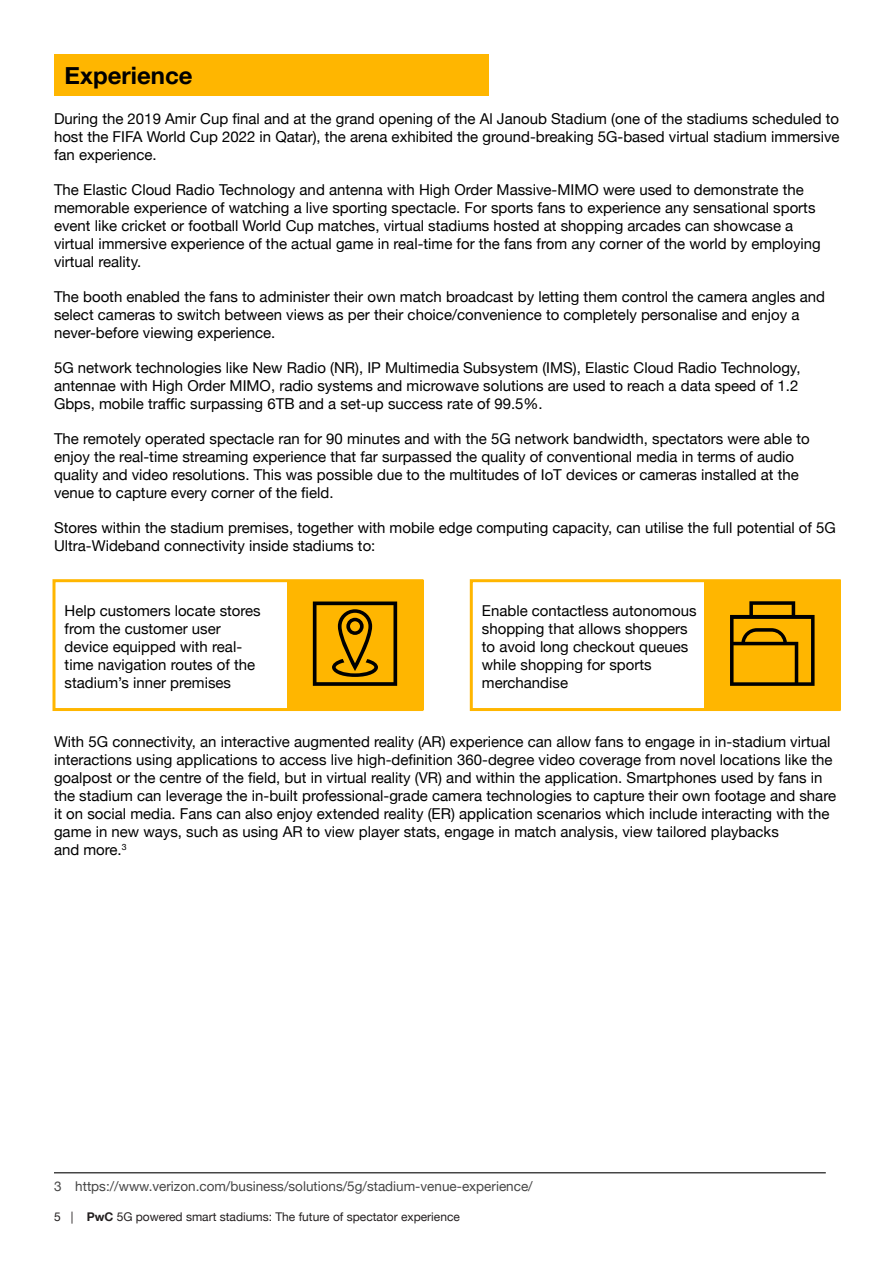
<style>
.page{position:relative;width:893px;height:1263px;background:#fff}
.page>*{position:absolute;margin:0;border:0;box-sizing:border-box;transform-origin:0 0}
.Body{font:700 24px "Helvetica Neue";color:#000}
.Body-2{font:15px/18px "Helvetica Neue";color:#000}
.Body-3{font:13.5px "Helvetica Neue";color:#464646}
.t1{font:12px "Helvetica Neue";color:#231f20}
.s1{font-weight:700}
</style>
<div class="page">
<div style="left:54px;top:54px;width:434px;height:41px;background:#ffb600"></div>
<hr style="left:54px;top:1172px;width:772px;height:1px;background:#464646">
<div style="left:52px;top:579px;width:371px;height:132px;border:3px solid #ffb600"></div>
<div style="left:470px;top:579px;width:371px;height:132px;border:3px solid #ffb600"></div>
<div style="left:287px;top:580px;width:136px;height:130px;background:#ffb600"></div>
<div style="left:704px;top:580px;width:137px;height:130px;background:#ffb600"></div>
<svg style="left:313px;top:601px;width:84px;height:85px"></svg>
<svg style="left:730px;top:601px;width:84px;height:85px"></svg>
<p class="Body" style="left:65px;top:56px;width:129px">Experience</p>
<p class="Body-2" style="left:54px;top:110px;width:787px;text-align:justify">During the 2019 Amir Cup final and at the grand opening of the Al Janoub Stadium (one of the stadiums scheduled to host the FIFA World Cup 2022 in Qatar), the arena exhibited the ground-breaking 5G-based virtual stadium immersive fan experience.</p>
<p class="Body-2" style="left:54px;top:181px;width:768px">The Elastic Cloud Radio Technology and antenna with High Order Massive-MIMO were used to demonstrate the memorable experience of watching a live sporting spectacle. For sports fans to experience any sensational sports event like cricket or football World Cup matches, virtual stadiums hosted at shopping arcades can showcase a virtual immersive experience of the actual game in real-time for the fans from any corner of the world by employing virtual reality.</p>
<p class="Body-2" style="left:54px;top:288px;width:773px">The booth enabled the fans to administer their own match broadcast by letting them control the camera angles and select cameras to switch between views as per their choice/convenience to completely personalise and enjoy a never-before viewing experience.</p>
<p class="Body-2" style="left:54px;top:359px;width:748px">5G network technologies like New Radio (NR), IP Multimedia Subsystem (IMS), Elastic Cloud Radio Technology, antennae with High Order MIMO, radio systems and microwave solutions are used to reach a data speed of 1.2<br>Gbps, mobile traffic surpassing 6TB and a set-up success rate of 99.5%.</p>
<p class="Body-2" style="left:54px;top:430px;width:757px">The remotely operated spectacle ran for 90 minutes and with the 5G network bandwidth, spectators were able to enjoy the real-time streaming experience that far surpassed the quality of conventional media in terms of audio quality and video resolutions. This was possible due to the multitudes of IoT devices or cameras installed at the venue to capture every corner of the field.</p>
<p class="Body-2" style="left:54px;top:519px;width:783px">Stores within the stadium premises, together with mobile edge computing capacity, can utilise the full potential of 5G<br>Ultra-Wideband connectivity inside stadiums to:</p>
<p class="Body-2" style="left:65px;top:602px;width:198px">Help customers locate stores from the customer user device equipped with real&shy;time navigation routes of the stadium’s inner premises</p>
<p class="Body-2" style="left:482px;top:602px;width:216px">Enable contactless autonomous shopping that allows shoppers to avoid long checkout queues while shopping for sports merchandise</p>
<p class="Body-2" style="left:54px;top:733px;width:784px">With 5G connectivity, an interactive augmented reality (AR) experience can allow fans to engage in in-stadium virtual interactions using applications to access live high-definition 360-degree video coverage from novel locations like the goalpost or the centre of the field, but in virtual reality (VR) and within the application. Smartphones used by fans in the stadium can leverage the in-built professional-grade camera technologies to capture their own footage and share it on social media. Fans can also enjoy extended reality (ER) application scenarios which include interacting with the game in new ways, such as using AR to view player stats, engage in match analysis, view tailored playbacks<br>and more.<sup>3</sup></p>
<p class="Body-3" style="left:54px;top:1176px;width:480px">3 https://www.verizon.com/business/solutions/5g/stadium-venue-experience/</p>
<p class="t1" style="left:54px;top:1208px;width:407px">5 | <span class="s1">PwC</span> 5G powered smart stadiums: The future of spectator experience</p>
</div>
